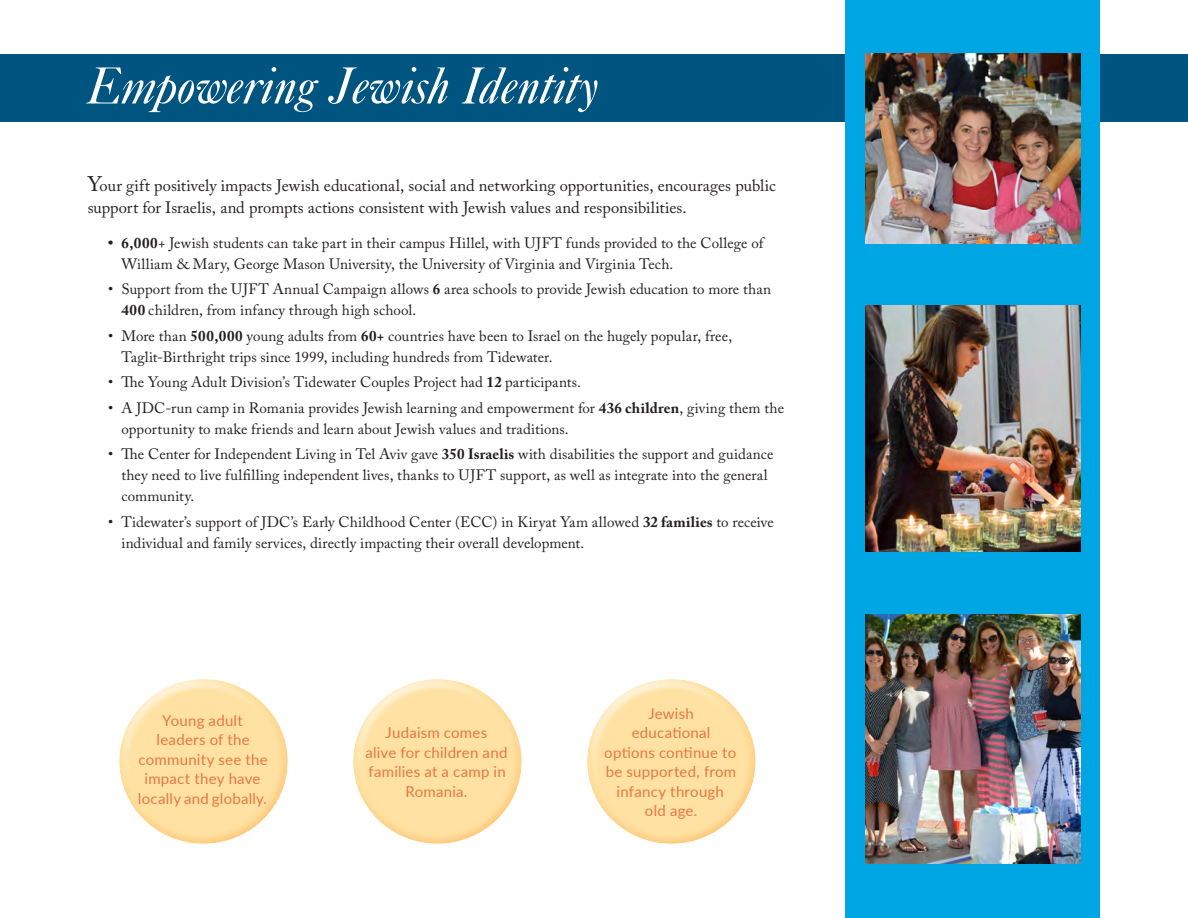
<style>
.page{position:relative;width:1188px;height:918px;background:#fff}
.page>*{position:absolute;margin:0;border:0;box-sizing:border-box;transform-origin:0 0}
.t1{font:italic 54px "Caslon No 540 D";letter-spacing:.01em;color:#fff}
.t2{font:16.5px/22.5px "Adobe Caslon Pro";color:#231f20}
.t3{font:15px/21px "Adobe Caslon Pro";letter-spacing:.005em;color:#231f20}
.t4{font:15px/19.5px "Lato";letter-spacing:.015em;color:#e67742;text-align:center}
.s1{font-size:21px}
.s2{font-weight:700}
</style>
<div class="page">
<div style="left:0;top:54px;width:1188px;height:68px;background:#005480"></div>
<div style="left:845px;top:0;width:255px;height:918px;background:#00a5e3"></div>
<img style="left:865px;top:54px;width:215px;height:189px">
<img style="left:865px;top:306px;width:215px;height:246px">
<img style="left:865px;top:614px;width:215px;height:250px">
<div style="left:118px;top:682px;width:171px;height:163px;background:#fcb354;opacity:.55"></div>
<div style="left:352px;top:682px;width:176px;height:163px;background:#fcb354;opacity:.55"></div>
<div style="left:586px;top:682px;width:171px;height:163px;background:#fcb354;opacity:.55"></div>
<p class="t1" style="left:88px;top:58px;width:512px">Empowering Jewish Identity</p>
<p class="t2" style="left:88px;top:174px;width:690px"><span class="s1">Y</span>our gift positively impacts Jewish educational, social and networking opportunities, encourages public support for Israelis, and prompts actions consistent with Jewish values and responsibilities.</p>
<p class="t3" style="left:122px;top:232px;width:643px;text-indent:-14px"><span class="s2">• 6,000</span>+ Jewish students can take part in their campus Hillel, with UJFT funds provided to the College of<br>William &amp; Mary, George Mason University, the University of Virginia and Virginia Tech.</p>
<p class="t3" style="left:122px;top:279px;width:651px;text-indent:-14px">• Support from the UJFT Annual Campaign allows <span class="s2">6</span> area schools to provide Jewish education to more than<br><span class="s2">400</span> children, from infancy through high school.</p>
<p class="t3" style="left:122px;top:325px;width:612px;text-indent:-14px">• More than <span class="s2">500,000</span> young adults from <span class="s2">60+</span> countries have been to Israel on the hugely popular, free,<br>Taglit-Birthright trips since 1999, including hundreds from Tidewater.</p>
<p class="t3" style="left:108px;top:372px;width:474px">• The Young Adult Division’s Tidewater Couples Project had <span class="s2">12</span> participants.</p>
<p class="t3" style="left:122px;top:397px;width:664px;text-indent:-14px">• A JDC-run camp in Romania provides Jewish learning and empowerment for <span class="s2">436 children</span>, giving them the opportunity to make friends and learn about Jewish values and traditions.</p>
<p class="t3" style="left:122px;top:444px;width:653px;text-indent:-14px">• The Center for Independent Living in Tel Aviv gave <span class="s2">350 Israelis</span> with disabilities the support and guidance they need to live fulfilling independent lives, thanks to UJFT support, as well as integrate into the general community.</p>
<p class="t3" style="left:122px;top:511px;width:654px;text-indent:-14px">• Tidewater’s support of JDC’s Early Childhood Center (ECC) in Kiryat Yam allowed <span class="s2">32 families</span> to receive individual and family services, directly impacting their overall development.</p>
<p class="t4" style="left:138px;top:710px;width:131px">Young adult leaders of the community see the impact they have locally and globally.</p>
<p class="t4" style="left:365px;top:722px;width:144px">Judaism comes<br>alive for children and families at a camp in<br>Romania.</p>
<p class="t4" style="left:604px;top:703px;width:133px">Jewish<br>educational options continue to be supported, from infancy through old age.</p>
</div>
